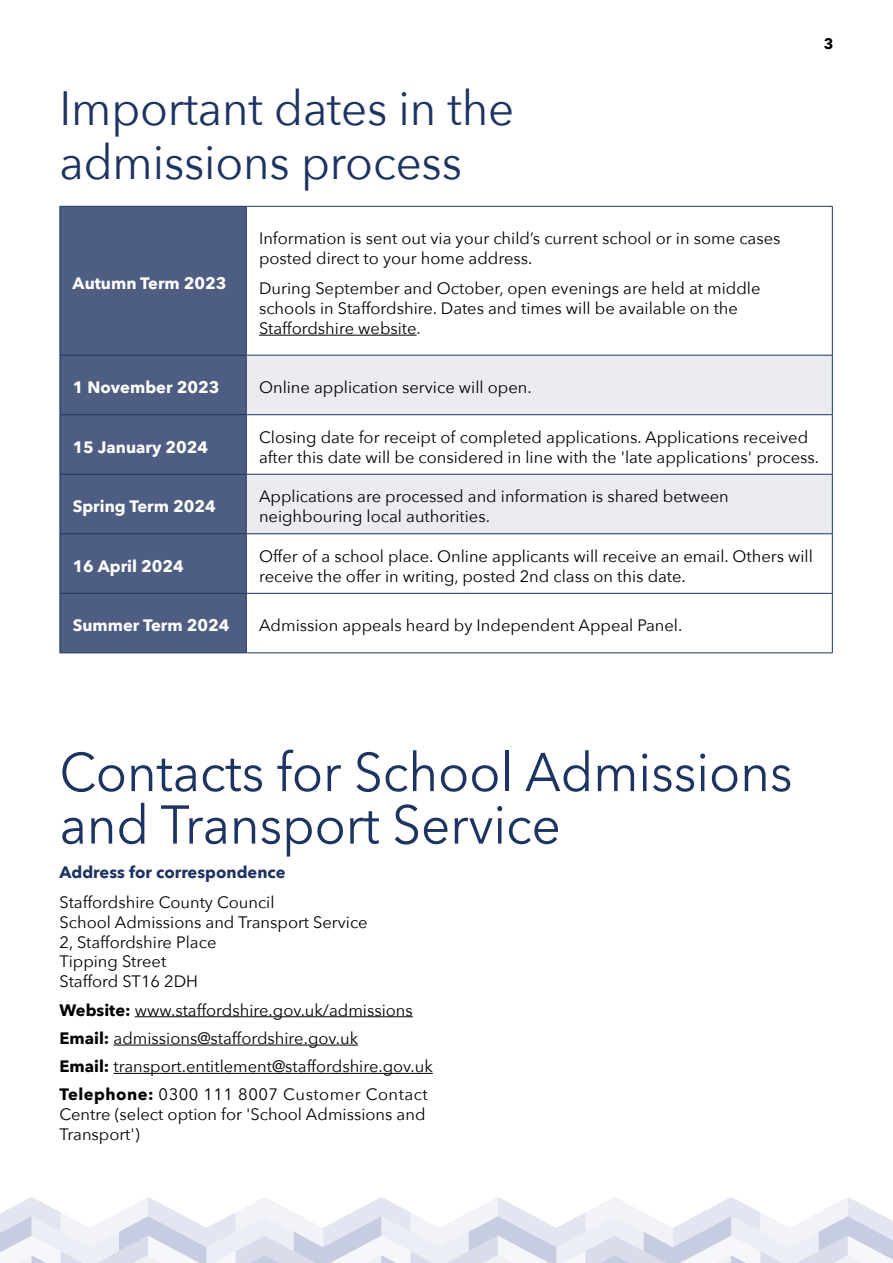
<style>
.page{position:relative;width:893px;height:1263px;background:#fff}
.page>*{position:absolute;margin:0;border:0;box-sizing:border-box;transform-origin:0 0}
.heads_main{font:54px/52.5px "Avenir Next";letter-spacing:-.005em;color:#1d3361;scale:.95 1}
.heads_main-2{font:48px/54px "Avenir Next";letter-spacing:-.005em;color:#1d3361;scale:.95 1}
.new_2010_body{font:16.5px/19.8px "Avenir Next";color:#000}
.new_2010_body-2{font:700 16.5px "Avenir Next";color:#fff}
.level_iii_heads{font:700 16.5px "Avenir Next";color:#1d3361}
.t1{font:700 15px "Avenir Next";color:#000}
.s1{font-weight:700}
</style>
<div class="page">
<div style="left:61px;top:207px;width:185px;height:445px;background:#4e5e82"></div>
<svg style="left:247px;top:356px;width:585px;height:177px;fill:#eaecf0"></svg>
<hr style="left:60px;top:356px;width:1px;height:58px;background:#1d3361">
<hr style="left:246px;top:356px;width:1px;height:58px;background:#1d3361">
<hr style="left:832px;top:356px;width:1px;height:58px;background:#1d3361">
<hr style="left:60px;top:414px;width:186px;height:1px;background:#1d3361">
<hr style="left:60px;top:415px;width:1px;height:59px;background:#1d3361">
<hr style="left:246px;top:414px;width:587px;height:1px;background:#1d3361">
<hr style="left:246px;top:415px;width:1px;height:59px;background:#1d3361">
<hr style="left:832px;top:415px;width:1px;height:59px;background:#1d3361">
<hr style="left:60px;top:474px;width:186px;height:1px;background:#1d3361">
<hr style="left:60px;top:475px;width:1px;height:58px;background:#1d3361">
<hr style="left:246px;top:474px;width:587px;height:1px;background:#1d3361">
<hr style="left:246px;top:475px;width:1px;height:58px;background:#1d3361">
<hr style="left:832px;top:475px;width:1px;height:58px;background:#1d3361">
<hr style="left:60px;top:533px;width:186px;height:1px;background:#1d3361">
<hr style="left:60px;top:534px;width:1px;height:59px;background:#1d3361">
<hr style="left:246px;top:533px;width:587px;height:1px;background:#1d3361">
<hr style="left:246px;top:534px;width:1px;height:59px;background:#1d3361">
<hr style="left:832px;top:534px;width:1px;height:59px;background:#1d3361">
<hr style="left:60px;top:593px;width:186px;height:1px;background:#1d3361">
<hr style="left:60px;top:594px;width:1px;height:58px;background:#1d3361">
<hr style="left:246px;top:593px;width:587px;height:1px;background:#1d3361">
<hr style="left:246px;top:594px;width:1px;height:58px;background:#1d3361">
<hr style="left:832px;top:594px;width:1px;height:58px;background:#1d3361">
<hr style="left:60px;top:652px;width:186px;height:1px;background:#1d3361">
<hr style="left:246px;top:652px;width:587px;height:1px;background:#1d3361">
<hr style="left:60px;top:206px;width:186px;height:1px;background:#1d3361">
<hr style="left:60px;top:207px;width:1px;height:148px;background:#1d3361">
<hr style="left:246px;top:206px;width:587px;height:1px;background:#1d3361">
<hr style="left:246px;top:207px;width:1px;height:148px;background:#1d3361">
<hr style="left:832px;top:207px;width:1px;height:148px;background:#1d3361">
<hr style="left:60px;top:355px;width:186px;height:1px;background:#1d3361">
<hr style="left:246px;top:355px;width:587px;height:1px;background:#1d3361">
<hr style="left:259px;top:335px;width:158px;height:1px;background:#000">
<hr style="left:135px;top:1016px;width:278px;height:1px;background:#000">
<hr style="left:114px;top:1045px;width:244px;height:1px;background:#000">
<hr style="left:114px;top:1073px;width:319px;height:1px;background:#000">
<svg style="left:0;top:1197px;width:893px;height:66px"></svg>
<p class="heads_main-2" style="left:60px;top:79px;width:480px">Important dates in the admissions process</p>
<p class="new_2010_body-2" style="left:73px;top:269px;width:155px">Autumn Term 2023</p>
<p class="new_2010_body" style="left:259px;top:228px;width:523px">Information is sent out via your child’s current school or in some cases posted direct to your home address.</p>
<p class="new_2010_body" style="left:259px;top:278px;width:503px">During September and October, open evenings are held at middle schools in Staffordshire. Dates and times will be available on the<br>Staffordshire website.</p>
<p class="new_2010_body-2" style="left:73px;top:373px;width:148px">1 November 2023</p>
<p class="new_2010_body" style="left:259px;top:377px;width:274px">Online application service will open.</p>
<p class="t1" style="left:824px;top:31px;width:11px">3</p>
<p class="new_2010_body-2" style="left:73px;top:433px;width:137px">15 January 2024</p>
<p class="new_2010_body" style="left:259px;top:426px;width:562px">Closing date for receipt of completed applications. Applications received after this date will be considered in line with the 'late applications' process.</p>
<p class="new_2010_body-2" style="left:73px;top:492px;width:145px">Spring Term 2024</p>
<p class="new_2010_body" style="left:259px;top:486px;width:471px">Applications are processed and information is shared between neighbouring local authorities.</p>
<p class="new_2010_body-2" style="left:73px;top:552px;width:113px">16 April 2024</p>
<p class="new_2010_body" style="left:259px;top:545px;width:555px">Offer of a school place. Online applicants will receive an email. Others will receive the offer in writing, posted 2nd class on this date.</p>
<p class="new_2010_body-2" style="left:73px;top:611px;width:158px">Summer Term 2024</p>
<p class="new_2010_body" style="left:259px;top:615px;width:425px">Admission appeals heard by Independent Appeal Panel.</p>
<p class="heads_main" style="left:60px;top:744px;width:773px">Contacts for School Admissions and Transport Service</p>
<p class="level_iii_heads" style="left:60px;top:857px;width:228px">Address for correspondence</p>
<p class="new_2010_body" style="left:60px;top:892px;width:217px">Staffordshire County Council</p>
<p class="new_2010_body" style="left:60px;top:911px;width:310px">School Admissions and Transport Service</p>
<p class="new_2010_body" style="left:60px;top:931px;width:158px">2, Staffordshire Place</p>
<p class="new_2010_body" style="left:60px;top:951px;width:108px">Tipping Street</p>
<p class="new_2010_body" style="left:60px;top:971px;width:140px">Stafford ST16 2DH</p>
<p class="new_2010_body" style="left:60px;top:999px;width:355px"><span class="s1">Website:</span> www.staffordshire.gov.uk/admissions</p>
<p class="new_2010_body" style="left:60px;top:1027px;width:300px"><span class="s1">Email:</span> admissions@staffordshire.gov.uk</p>
<p class="new_2010_body" style="left:60px;top:1056px;width:375px"><span class="s1">Email:</span> transport.entitlement@staffordshire.gov.uk</p>
<p class="new_2010_body" style="left:60px;top:1084px;width:370px"><span class="s1">Telephone:</span> 0300 111 8007 Customer Contact<br>Centre (select option for 'School Admissions and<br>Transport')</p>
</div>
